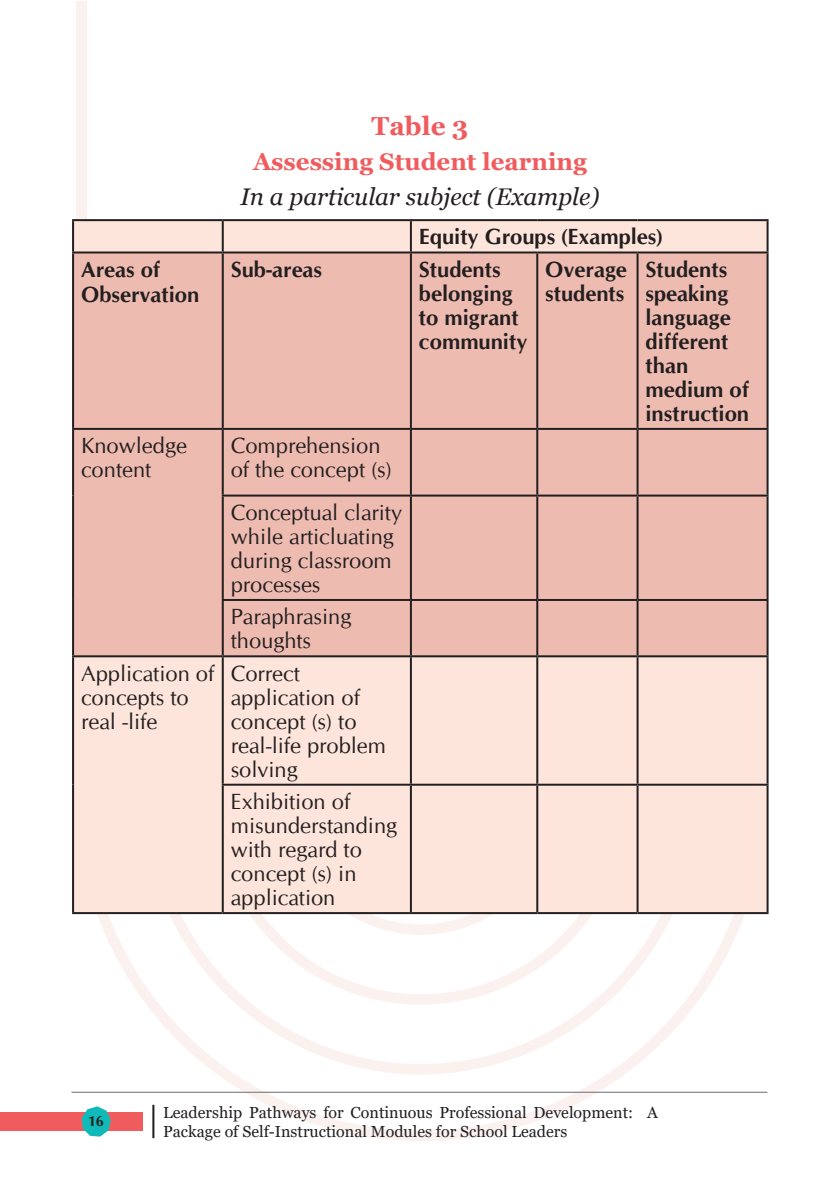
<style>
.page{position:relative;width:840px;height:1191px;background:#fff}
.page>*{position:absolute;margin:0;border:0;box-sizing:border-box;transform-origin:0 0}
.t1{font:700 26px "Georgia";color:#f05c5e}
.t2{font:italic 24px "Georgia";color:#231f20}
.t3{font:700 24px "Georgia";color:#f05c5e}
.t4{font:22px/24px "CG Omega";color:#231f20}
.t5{font:700 22px/24px "CG Omega";color:#231f20}
.t6{font:16px/19.2px "Georgia";color:#231f20}
.t7{font:700 14.4px "CG Omega";color:#231f20}
</style>
<div class="page">
<svg style="left:76px;top:914px;width:688px;height:227px"></svg>
<svg style="left:143px;top:914px;width:555px;height:160px"></svg>
<svg style="left:213px;top:914px;width:415px;height:90px"></svg>
<svg style="left:283px;top:914px;width:275px;height:20px"></svg>
<div style="left:76px;top:1px;width:11px;height:796px;background:#fbf2f0"></div>
<div style="left:0;top:1112px;width:143px;height:18px;background:#f05c5e"></div>
<div style="left:152px;top:1104px;width:2px;height:34px;border:1px solid #231f20"></div>
<svg style="left:82px;top:1106px;width:29px;height:30px"></svg>
<hr style="left:71px;top:1091px;width:695px;height:1px;background:#84838a">
<div style="left:74px;top:221px;width:692px;height:30px;background:#fde5db"></div>
<div style="left:74px;top:253px;width:692px;height:402px;background:#eebbb1"></div>
<div style="left:224px;top:430px;width:542px;height:225px;background:#eebbb1"></div>
<div style="left:74px;top:657px;width:692px;height:255px;background:#fde5db"></div>
<hr style="left:72px;top:219px;width:151px;height:2px;background:#231f20">
<hr style="left:72px;top:221px;width:2px;height:30px;background:#231f20">
<hr style="left:223px;top:219px;width:187px;height:2px;background:#231f20">
<hr style="left:222px;top:221px;width:2px;height:30px;background:#231f20">
<hr style="left:410px;top:219px;width:127px;height:2px;background:#231f20">
<hr style="left:409px;top:221px;width:2px;height:30px;background:#231f20">
<hr style="left:537px;top:219px;width:100px;height:2px;background:#231f20">
<hr style="left:637px;top:219px;width:131px;height:2px;background:#231f20">
<hr style="left:766px;top:221px;width:2px;height:30px;background:#231f20">
<hr style="left:72px;top:251px;width:151px;height:2px;background:#231f20">
<hr style="left:72px;top:253px;width:2px;height:175px;background:#231f20">
<hr style="left:223px;top:251px;width:187px;height:2px;background:#231f20">
<hr style="left:222px;top:253px;width:2px;height:175px;background:#231f20">
<hr style="left:410px;top:251px;width:127px;height:2px;background:#231f20">
<hr style="left:409px;top:253px;width:2px;height:175px;background:#231f20">
<hr style="left:537px;top:251px;width:100px;height:2px;background:#231f20">
<hr style="left:536px;top:253px;width:2px;height:175px;background:#231f20">
<hr style="left:637px;top:251px;width:131px;height:2px;background:#231f20">
<hr style="left:636px;top:253px;width:2px;height:175px;background:#231f20">
<hr style="left:766px;top:253px;width:2px;height:175px;background:#231f20">
<hr style="left:72px;top:430px;width:2px;height:65px;background:#231f20">
<hr style="left:72px;top:495px;width:2px;height:105px;background:#231f20">
<hr style="left:72px;top:600px;width:2px;height:55px;background:#231f20">
<hr style="left:223px;top:428px;width:187px;height:2px;background:#231f20">
<hr style="left:222px;top:430px;width:2px;height:64px;background:#231f20">
<hr style="left:410px;top:428px;width:127px;height:2px;background:#231f20">
<hr style="left:409px;top:430px;width:2px;height:64px;background:#231f20">
<hr style="left:537px;top:428px;width:100px;height:2px;background:#231f20">
<hr style="left:536px;top:430px;width:2px;height:64px;background:#231f20">
<hr style="left:637px;top:428px;width:131px;height:2px;background:#231f20">
<hr style="left:636px;top:430px;width:2px;height:64px;background:#231f20">
<hr style="left:766px;top:430px;width:2px;height:64px;background:#231f20">
<hr style="left:222px;top:494px;width:188px;height:2px;background:#231f20">
<hr style="left:222px;top:496px;width:2px;height:103px;background:#231f20">
<hr style="left:410px;top:494px;width:127px;height:2px;background:#231f20">
<hr style="left:409px;top:496px;width:2px;height:103px;background:#231f20">
<hr style="left:537px;top:494px;width:100px;height:2px;background:#231f20">
<hr style="left:536px;top:496px;width:2px;height:103px;background:#231f20">
<hr style="left:637px;top:494px;width:131px;height:2px;background:#231f20">
<hr style="left:636px;top:496px;width:2px;height:103px;background:#231f20">
<hr style="left:766px;top:496px;width:2px;height:103px;background:#231f20">
<hr style="left:222px;top:599px;width:188px;height:2px;background:#231f20">
<hr style="left:222px;top:601px;width:2px;height:54px;background:#231f20">
<hr style="left:410px;top:599px;width:127px;height:2px;background:#231f20">
<hr style="left:409px;top:601px;width:2px;height:54px;background:#231f20">
<hr style="left:537px;top:599px;width:100px;height:2px;background:#231f20">
<hr style="left:536px;top:601px;width:2px;height:54px;background:#231f20">
<hr style="left:637px;top:599px;width:131px;height:2px;background:#231f20">
<hr style="left:636px;top:601px;width:2px;height:54px;background:#231f20">
<hr style="left:766px;top:601px;width:2px;height:54px;background:#231f20">
<hr style="left:72px;top:655px;width:151px;height:2px;background:#231f20">
<hr style="left:72px;top:657px;width:2px;height:127px;background:#231f20">
<hr style="left:72px;top:784px;width:2px;height:128px;background:#231f20">
<hr style="left:223px;top:655px;width:187px;height:2px;background:#231f20">
<hr style="left:222px;top:657px;width:2px;height:126px;background:#231f20">
<hr style="left:222px;top:783px;width:188px;height:2px;background:#231f20">
<hr style="left:222px;top:785px;width:2px;height:127px;background:#231f20">
<hr style="left:410px;top:655px;width:127px;height:2px;background:#231f20">
<hr style="left:409px;top:657px;width:2px;height:126px;background:#231f20">
<hr style="left:410px;top:783px;width:127px;height:2px;background:#231f20">
<hr style="left:409px;top:785px;width:2px;height:127px;background:#231f20">
<hr style="left:537px;top:655px;width:100px;height:2px;background:#231f20">
<hr style="left:536px;top:657px;width:2px;height:126px;background:#231f20">
<hr style="left:537px;top:783px;width:100px;height:2px;background:#231f20">
<hr style="left:536px;top:785px;width:2px;height:127px;background:#231f20">
<hr style="left:637px;top:655px;width:131px;height:2px;background:#231f20">
<hr style="left:636px;top:657px;width:2px;height:126px;background:#231f20">
<hr style="left:766px;top:657px;width:2px;height:126px;background:#231f20">
<hr style="left:637px;top:783px;width:131px;height:2px;background:#231f20">
<hr style="left:636px;top:785px;width:2px;height:127px;background:#231f20">
<hr style="left:766px;top:785px;width:2px;height:127px;background:#231f20">
<hr style="left:72px;top:428px;width:151px;height:2px;background:#231f20">
<hr style="left:72px;top:912px;width:151px;height:2px;background:#231f20">
<hr style="left:223px;top:912px;width:187px;height:2px;background:#231f20">
<hr style="left:410px;top:912px;width:127px;height:2px;background:#231f20">
<hr style="left:537px;top:912px;width:100px;height:2px;background:#231f20">
<hr style="left:637px;top:912px;width:131px;height:2px;background:#231f20">
<p class="t1" style="left:371px;top:109px;width:98px">Table 3</p>
<p class="t3" style="left:253px;top:146px;width:335px">Assessing Student learning</p>
<p class="t2" style="left:240px;top:181px;width:360px">In a particular subject (Example)</p>
<p class="t5" style="left:81px;top:257px;width:81px">Areas of</p>
<p class="t5" style="left:81px;top:283px;width:120px">Observation</p>
<p class="t5" style="left:418px;top:225px;width:245px">Equity Groups (Examples)</p>
<p class="t5" style="left:231px;top:257px;width:93px">Sub-areas</p>
<p class="t5" style="left:418px;top:257px;width:110px">Students belonging to migrant community</p>
<p class="t5" style="left:545px;top:257px;width:83px">Overage students</p>
<p class="t5" style="left:645px;top:257px;width:105px">Students speaking language different than medium of instruction</p>
<p class="t4" style="left:81px;top:434px;width:107px">Knowledge content</p>
<p class="t4" style="left:231px;top:434px;width:162px">Comprehension of the concept (s)</p>
<p class="t4" style="left:231px;top:500px;width:173px">Conceptual clarity while articluating during classroom processes</p>
<p class="t4" style="left:231px;top:605px;width:122px">Paraphrasing thoughts</p>
<p class="t4" style="left:81px;top:661px;width:134px">Application of concepts to real -life</p>
<p class="t4" style="left:231px;top:661px;width:157px">Correct application of concept (s) to real-life problem solving</p>
<p class="t4" style="left:231px;top:790px;width:168px">Exhibition of misunderstanding with regard to concept (s) in application</p>
<p class="t7" style="left:88px;top:1111px;width:17px">16</p>
<p class="t6" style="left:163px;top:1103px;width:496px">Leadership Pathways for Continuous Professional Development: A<br>Package of Self-Instructional Modules for School Leaders</p>
</div>
